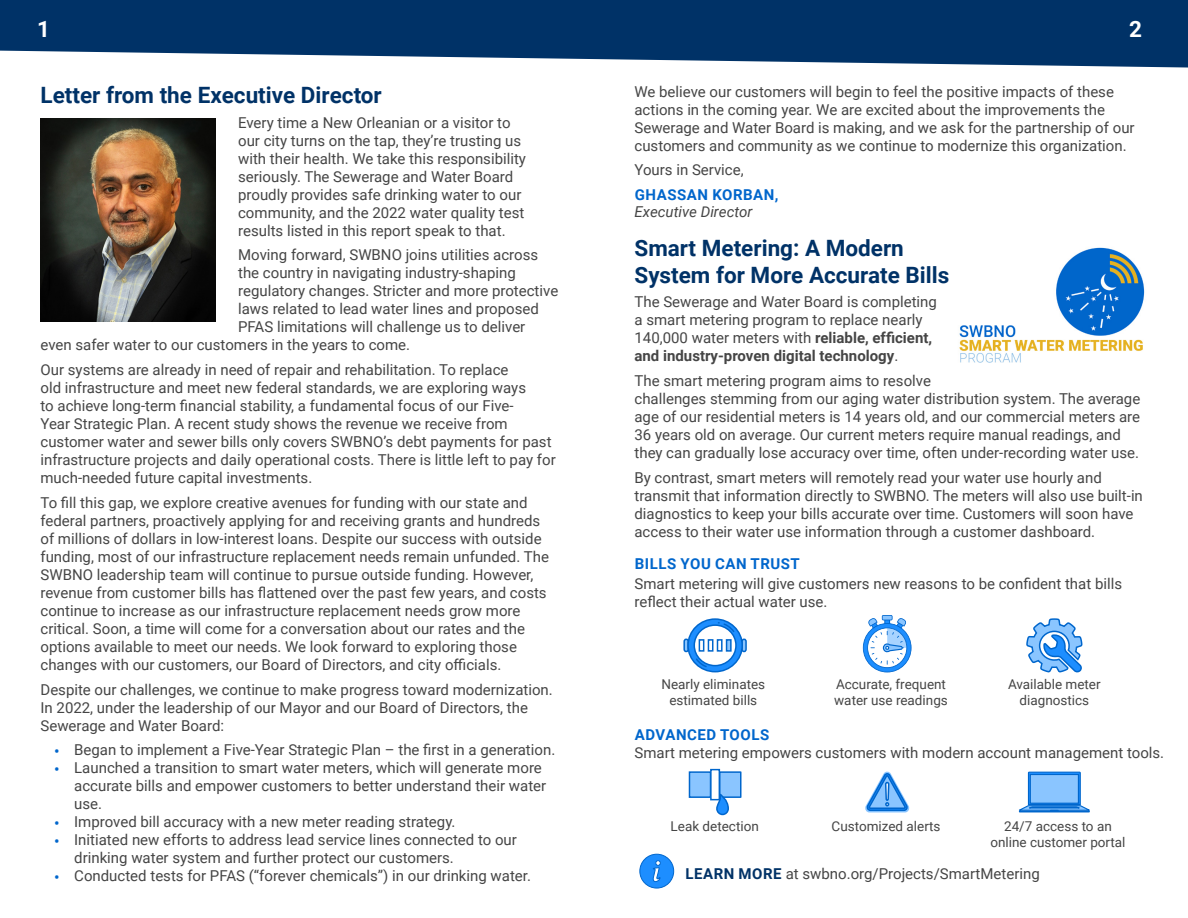
<style>
.page{position:relative;width:1188px;height:918px;background:#fff}
.page>*{position:absolute;margin:0;border:0;box-sizing:border-box;transform-origin:0 0}
.t1{font:700 22.5px/27px "Roboto";color:#003267}
.t2{font:700 22.5px "Roboto";color:#fff}
.Body{font:15px/18px "Roboto";color:#454545}
.Body-2{font:700 15px "Roboto";letter-spacing:.035em;color:#06c}
.t3{font:italic 15px "Roboto";color:#454545}
.t4{font:13.5px/16.2px "Roboto";color:#454545;text-align:center}
.s1{font-size:16.5px;color:#06c}
.s2{font-weight:700;color:#003267}
.s3{font-weight:700}
</style>
<div class="page">
<svg style="left:0;top:0;width:1188px;height:68px;background:#214c7b"></svg>
<img style="left:40px;top:118px;width:175px;height:204px">
<img style="left:959px;top:247px;width:186px;height:116px">
<div style="left:741px;top:639px;width:6px;height:13px;border:2px solid #06c;border-radius:2px"></div>
<div style="left:683px;top:639px;width:6px;height:13px;border:2px solid #06c;border-radius:2px"></div>
<svg style="left:688px;top:619px;width:54px;height:53px"></svg>
<div style="left:687px;top:618px;width:56px;height:54px;border:2px solid #06c;border-radius:50%"></div>
<div style="left:694px;top:624px;width:43px;height:42px;border:2px solid #06c;border-radius:50%"></div>
<svg style="left:694px;top:621px;width:42px;height:47px"></svg>
<svg style="left:699px;top:639px;width:5px;height:13px"></svg>
<svg style="left:708px;top:639px;width:5px;height:13px"></svg>
<svg style="left:717px;top:639px;width:6px;height:13px"></svg>
<svg style="left:726px;top:639px;width:6px;height:13px"></svg>
<svg style="left:863px;top:615px;width:49px;height:57px"></svg>
<svg style="left:1026px;top:618px;width:57px;height:55px"></svg>
<svg style="left:1018px;top:771px;width:72px;height:42px"></svg>
<svg style="left:865px;top:771px;width:45px;height:41px"></svg>
<svg style="left:710px;top:769px;width:10px;height:2px"></svg>
<svg style="left:688px;top:771px;width:54px;height:45px"></svg>
<div style="left:640px;top:854px;width:34px;height:34px;background:#1d8eff;border-radius:50%"></div>
<div style="left:639px;top:854px;width:35px;height:34px;border:1px solid #06c;border-radius:50%"></div>
<svg style="left:652px;top:860px;width:9px;height:22px"></svg>
<h1 class="t2" style="left:37px;top:13px;width:14px">1</h1>
<h1 class="t2" style="left:1129px;top:13px;width:14px">2</h1>
<p class="Body" style="left:634px;top:82px;width:502px">We believe our customers will begin to feel the positive impacts of these actions in the coming year. We are excited about the improvements the Sewerage and Water Board is making, and we ask for the partnership of our customers and community as we continue to modernize this organization.</p>
<p class="Body" style="left:634px;top:160px;width:111px">Yours in Service,</p>
<h2 class="Body-2" style="left:635px;top:184px;width:145px">GHASSAN KORBAN,</h2>
<h2 class="t3" style="left:634px;top:202px;width:119px">Executive Director</h2>
<h1 class="t1" style="left:40px;top:81px;width:343px">Letter from the Executive Director</h1>
<p class="Body" style="left:238px;top:113px;width:289px">Every time a New Orleanian or a visitor to our city turns on the tap, they’re trusting us with their health. We take this responsibility seriously. The Sewerage and Water Board proudly provides safe drinking water to our community, and the 2022 water quality test results listed in this report speak to that.</p>
<p class="Body" style="left:238px;top:246px;width:302px">Moving forward, SWBNO joins utilities across</p>
<p class="Body" style="left:238px;top:264px;width:279px">the country in navigating industry-shaping</p>
<p class="Body" style="left:238px;top:282px;width:322px">regulatory changes. Stricter and more protective</p>
<p class="Body" style="left:238px;top:300px;width:302px">laws related to lead water lines and proposed</p>
<p class="Body" style="left:238px;top:318px;width:289px">PFAS limitations will challenge us to deliver</p>
<p class="Body" style="left:40px;top:336px;width:371px">even safer water to our customers in the years to come.</p>
<p class="Body" style="left:40px;top:360px;width:517px">Our systems are already in need of repair and rehabilitation. To replace<br>old infrastructure and meet new federal standards, we are exploring ways<br>to achieve long-term financial stability, a fundamental focus of our Five-<br>Year Strategic Plan. A recent study shows the revenue we receive from customer water and sewer bills only covers SWBNO’s debt payments for past infrastructure projects and daily operational costs. There is little left to pay for much-needed future capital investments.</p>
<p class="Body" style="left:40px;top:493px;width:510px">To fill this gap, we explore creative avenues for funding with our state and federal partners, proactively applying for and receiving grants and hundreds of millions of dollars in low-interest loans. Despite our success with outside funding, most of our infrastructure replacement needs remain unfunded. The SWBNO leadership team will continue to pursue outside funding. However, revenue from customer bills has flattened over the past few years, and costs continue to increase as our infrastructure replacement needs grow more critical. Soon, a time will come for a conversation about our rates and the options available to meet our needs. We look forward to exploring those changes with our customers, our Board of Directors, and city officials.</p>
<p class="Body" style="left:40px;top:680px;width:514px">Despite our challenges, we continue to make progress toward modernization.<br>In 2022, under the leadership of our Mayor and our Board of Directors, the<br>Sewerage and Water Board:</p>
<p class="Body" style="left:54px;top:741px;width:503px"><span class="s1">•</span> Began to implement a Five-Year Strategic Plan – the first in a generation.</p>
<p class="Body" style="left:74px;top:759px;width:474px;text-indent:-20px"><span class="s1">•</span> Launched a transition to smart water meters, which will generate more accurate bills and empower customers to better understand their water use.</p>
<p class="Body" style="left:54px;top:813px;width:403px"><span class="s1">•</span> Improved bill accuracy with a new meter reading strategy.</p>
<p class="Body" style="left:74px;top:831px;width:444px;text-indent:-20px"><span class="s1">•</span> Initiated new efforts to address lead service lines connected to our drinking water system and further protect our customers.</p>
<p class="Body" style="left:54px;top:867px;width:478px"><span class="s1">•</span> Conducted tests for PFAS (“forever chemicals”) in our drinking water.</p>
<p class="Body" style="left:685px;top:864px;width:356px"><span class="s2">LEARN MORE</span> at swbno.org/Projects/SmartMetering</p>
<h1 class="t1" style="left:634px;top:233px;width:316px">Smart Metering: A Modern<br>System for More Accurate Bills</h1>
<p class="Body" style="left:634px;top:292px;width:304px">The Sewerage and Water Board is completing a smart metering program to replace nearly 140,000 water meters with <span class="s3">reliable, efficient, and industry-proven digital technology</span>.</p>
<p class="Body" style="left:634px;top:371px;width:507px">The smart metering program aims to resolve<br>challenges stemming from our aging water distribution system. The average age of our residential meters is 14 years old, and our commercial meters are 36 years old on average. Our current meters require manual readings, and they can gradually lose accuracy over time, often under-recording water use.</p>
<p class="Body" style="left:634px;top:468px;width:510px">By contrast, smart meters will remotely read your water use hourly and transmit that information directly to SWBNO. The meters will also use built-in diagnostics to keep your bills accurate over time. Customers will soon have access to their water use information through a customer dashboard.</p>
<p class="Body-2" style="left:635px;top:553px;width:167px">BILLS YOU CAN TRUST</p>
<p class="Body" style="left:634px;top:574px;width:489px">Smart metering will give customers new reasons to be confident that bills reflect their actual water use.</p>
<p class="t4" style="left:834px;top:676px;width:115px;text-align:left">Accurate, frequent water use readings</p>
<p class="t4" style="left:661px;top:676px;width:105px">Nearly eliminates estimated bills</p>
<p class="t4" style="left:1008px;top:676px;width:94px">Available meter diagnostics</p>
<h2 class="Body-2" style="left:635px;top:724px;width:136px">ADVANCED TOOLS</h2>
<p class="Body" style="left:634px;top:743px;width:531px">Smart metering empowers customers with modern account management tools.</p>
<p class="t4" style="left:671px;top:818px;width:90px">Leak detection</p>
<p class="t4" style="left:832px;top:818px;width:111px">Customized alerts</p>
<p class="t4" style="left:990px;top:818px;width:137px">24/7 access to an online customer portal</p>
</div>
